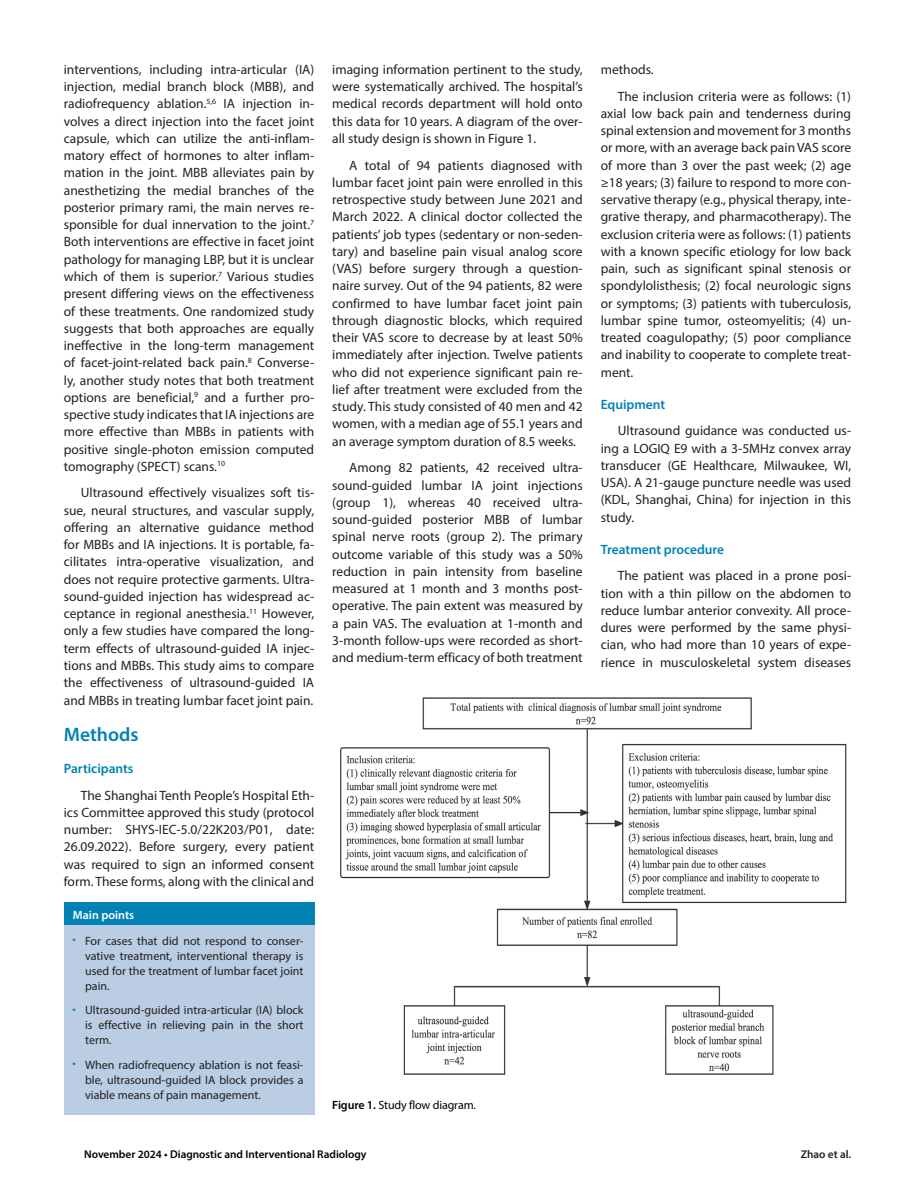
<style>
.page{position:relative;width:915px;height:1191px;background:#fff}
.page>*{position:absolute;margin:0;border:0;box-sizing:border-box;transform-origin:0 0}
.ANA_BASLIK{font:600 19.5px "Myriad Pro";color:#0082b5}
.YAZI{font:13.5px/17.2px "Myriad Pro";color:#231f20;text-align:justify}
.ILK_YAZI{font:13.5px/17.2px "Myriad Pro";color:#231f20;text-align:justify}
.ARA_BASLIK{font:600 13.5px "Myriad Pro";color:#0082b5}
.t1{font:12px/15px "Myriad Pro";color:#231f20;text-align:justify}
.RESİM-ALTI{font:12px "Myriad Pro";letter-spacing:-.01em;color:#000}
.MAİN{font:600 12px "Myriad Pro";color:#fff}
.t2{font:600 11.25px "Myriad Pro";color:#000}
.t3{font:600 11.25px "Myriad Pro";color:#231f20}
.s1{color:#0082b5}
.s2{font-weight:600}
</style>
<div class="page">
<div style="left:64px;top:902px;width:250px;height:24px;background:#0181b4"></div>
<div style="left:64px;top:925px;width:250px;height:189px;background:#bacde2"></div>
<img style="left:340px;top:697px;width:507px;height:378px">
<p class="ILK_YAZI" style="left:64px;top:61px;width:252px">interventions, including intra-articular (IA) injection, medial branch block (MBB), and radiofrequency ablation.<sup>5,6</sup> IA injection in&shy;volves a direct injection into the facet joint capsule, which can utilize the anti-inflam&shy;matory effect of hormones to alter inflam&shy;mation in the joint. MBB alleviates pain by anesthetizing the medial branches of the posterior primary rami, the main nerves re&shy;sponsible for dual innervation to the joint.<sup>7<br></sup>Both interventions are effective in facet joint pathology for managing LBP, but it is unclear which of them is superior.<sup>7</sup> Various studies present differing views on the effectiveness of these treatments. One randomized study suggests that both approaches are equally ineffective in the long-term management of facet-joint-related back pain.<sup>8</sup> Converse&shy;ly, another study notes that both treatment options are beneficial,<sup>9</sup> and a further pro&shy;spective study indicates that IA injections are more effective than MBBs in patients with positive single-photon emission computed tomography (SPECT) scans.<sup>10</sup></p>
<p class="YAZI" style="left:64px;top:484px;width:252px;text-indent:17px">Ultrasound effectively visualizes soft tis&shy;sue, neural structures, and vascular supply, offering an alternative guidance method for MBBs and IA injections. It is portable, fa&shy;cilitates intra-operative visualization, and does not require protective garments. Ultra&shy;sound-guided injection has widespread ac&shy;ceptance in regional anesthesia.<sup>11</sup> However, only a few studies have compared the long&shy;term effects of ultrasound-guided IA injec&shy;tions and MBBs. This study aims to compare the effectiveness of ultrasound-guided IA and MBBs in treating lumbar facet joint pain.</p>
<p class="ANA_BASLIK" style="left:64px;top:722px;width:76px">Methods</p>
<p class="ARA_BASLIK" style="left:64px;top:760px;width:71px">Participants</p>
<p class="YAZI" style="left:64px;top:786px;width:252px;text-indent:17px">The Shanghai Tenth People’s Hospital Eth&shy;ics Committee approved this study (protocol number: SHYS-IEC-5.0/22K203/P01, date:<br>26.09.2022). Before surgery, every patient was required to sign an informed consent form. These forms, along with the clinical and</p>
<p class="MAİN" style="left:73px;top:907px;width:63px">Main points</p>
<p class="t1" style="left:85px;top:933px;width:220px;text-indent:-13px"><span class="s1">•</span> For cases that did not respond to conser&shy;vative treatment, interventional therapy is used for the treatment of lumbar facet joint pain.</p>
<p class="t1" style="left:85px;top:1002px;width:220px;text-indent:-13px"><span class="s1">•</span> Ultrasound-guided intra-articular (IA) block is effective in relieving pain in the short term.</p>
<p class="t1" style="left:85px;top:1056px;width:220px;text-indent:-13px"><span class="s1">•</span> When radiofrequency ablation is not feasi&shy;ble, ultrasound-guided IA block provides a viable means of pain management.</p>
<p class="YAZI" style="left:332px;top:61px;width:252px">imaging information pertinent to the study, were systematically archived. The hospital’s medical records department will hold onto this data for 10 years. A diagram of the over&shy;all study design is shown in Figure 1.</p>
<p class="YAZI" style="left:332px;top:156px;width:252px;text-indent:17px">A total of 94 patients diagnosed with lumbar facet joint pain were enrolled in this retrospective study between June 2021 and March 2022. A clinical doctor collected the patients’ job types (sedentary or non-seden&shy;tary) and baseline pain visual analog score (VAS) before surgery through a question&shy;naire survey. Out of the 94 patients, 82 were confirmed to have lumbar facet joint pain through diagnostic blocks, which required their VAS score to decrease by at least 50% immediately after injection. Twelve patients who did not experience significant pain re&shy;lief after treatment were excluded from the study. This study consisted of 40 men and 42 women, with a median age of 55.1 years and an average symptom duration of 8.5 weeks.</p>
<p class="YAZI" style="left:332px;top:459px;width:252px;text-indent:17px">Among 82 patients, 42 received ultra&shy;sound-guided lumbar IA joint injections (group 1), whereas 40 received ultra&shy;sound-guided posterior MBB of lumbar spinal nerve roots (group 2). The primary outcome variable of this study was a 50% reduction in pain intensity from baseline measured at 1 month and 3 months post&shy;operative. The pain extent was measured by a pain VAS. The evaluation at 1-month and 3-month follow-ups were recorded as short&shy;and medium-term efficacy of both treatment</p>
<p class="YAZI" style="left:600px;top:61px;width:55px">methods.</p>
<p class="YAZI" style="left:600px;top:87px;width:252px;text-indent:17px">The inclusion criteria were as follows: (1) axial low back pain and tenderness during spinal extension and movement for 3 months or more, with an average back pain VAS score of more than 3 over the past week; (2) age ≥18 years; (3) failure to respond to more con&shy;servative therapy (e.g., physical therapy, inte&shy;grative therapy, and pharmacotherapy). The exclusion criteria were as follows: (1) patients with a known specific etiology for low back pain, such as significant spinal stenosis or spondylolisthesis; (2) focal neurologic signs or symptoms; (3) patients with tuberculosis, lumbar spine tumor, osteomyelitis; (4) un&shy;treated coagulopathy; (5) poor compliance and inability to cooperate to complete treat&shy;ment.</p>
<p class="ARA_BASLIK" style="left:600px;top:396px;width:66px">Equipment</p>
<p class="YAZI" style="left:600px;top:422px;width:252px;text-indent:17px">Ultrasound guidance was conducted us&shy;ing a LOGIQ E9 with a 3-5MHz convex array transducer (GE Healthcare, Milwaukee, WI, USA). A 21-gauge puncture needle was used (KDL, Shanghai, China) for injection in this study.</p>
<p class="ARA_BASLIK" style="left:600px;top:541px;width:125px">Treatment procedure</p>
<p class="YAZI" style="left:600px;top:567px;width:252px;text-indent:17px">The patient was placed in a prone posi&shy;tion with a thin pillow on the abdomen to reduce lumbar anterior convexity. All proce&shy;dures were performed by the same physi&shy;cian, who had more than 10 years of expe&shy;rience in musculoskeletal system diseases</p>
<p class="RESİM-ALTI" style="left:332px;top:1097px;width:145px"><span class="s2">Figure 1.</span> Study flow diagram.</p>
<p class="t2" style="left:84px;top:1146px;width:284px">November 2024 • Diagnostic and Interventional Radiology</p>
<p class="t3" style="left:800px;top:1146px;width:52px">Zhao et al.</p>
</div>
